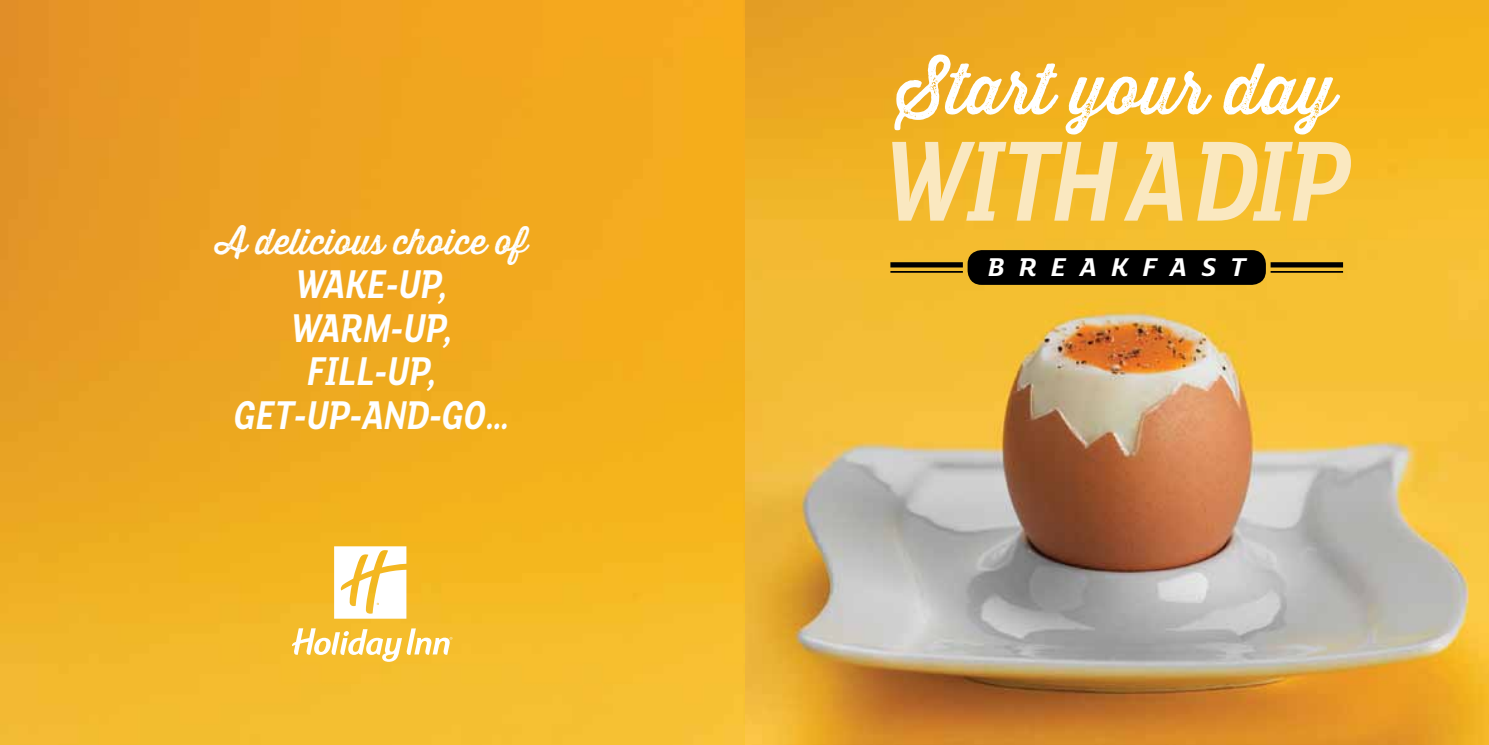
<style>
.page{position:relative;width:1489px;height:745px;background:#fff}
.page>*{position:absolute;margin:0;border:0;box-sizing:border-box;transform-origin:0 0}
.t1{font:italic 700 124.25px "FS Lola";color:#fae8c0;scale:.8 1}
.t2{font:69.48px "Thirsty Rough Reg One";color:#fff}
.t3{font:italic 700 43.75px/43.8px "FS Lola";color:#fff;text-align:center;scale:.8 1}
.t4{font:35px "Thirsty Rough Reg One";color:#fff}
.t5{font:italic 700 28px "FS Lola";color:#fff}
</style>
<div class="page">
<img style="left:0;top:0;width:1488px;height:744px">
<svg style="left:292px;top:628px;width:160px;height:33px"></svg>
<svg style="left:334px;top:546px;width:72px;height:72px"></svg>
<div style="left:967px;top:250px;width:298px;height:35px;background:#000;border-radius:14px"></div>
<div style="left:890px;top:262px;width:72px;height:5px;background:#000"></div>
<hr style="left:890px;top:271px;width:72px;height:1px;background:#000">
<div style="left:1270px;top:262px;width:72px;height:5px;background:#000"></div>
<hr style="left:1270px;top:271px;width:72px;height:1px;background:#000">
<p class="t4" style="left:217px;top:215px;width:312px">A delicious choice of</p>
<p class="t3" style="left:234px;top:259px;width:347px">WAKE-UP,<br>WARM-UP,<br>FILL-UP,<br>GET-UP-AND-GO…</p>
<h2 class="t2" style="left:897px;top:38px;width:439px">Start your day</h2>
<h1 class="t1" style="left:883px;top:95px;width:454px">WITH ADIP</h1>
<p class="t5" style="left:987px;top:248px;width:60px">B REAKFA</p>
<p class="t5" style="left:1200px;top:248px;width:46px">S T</p>
</div>
